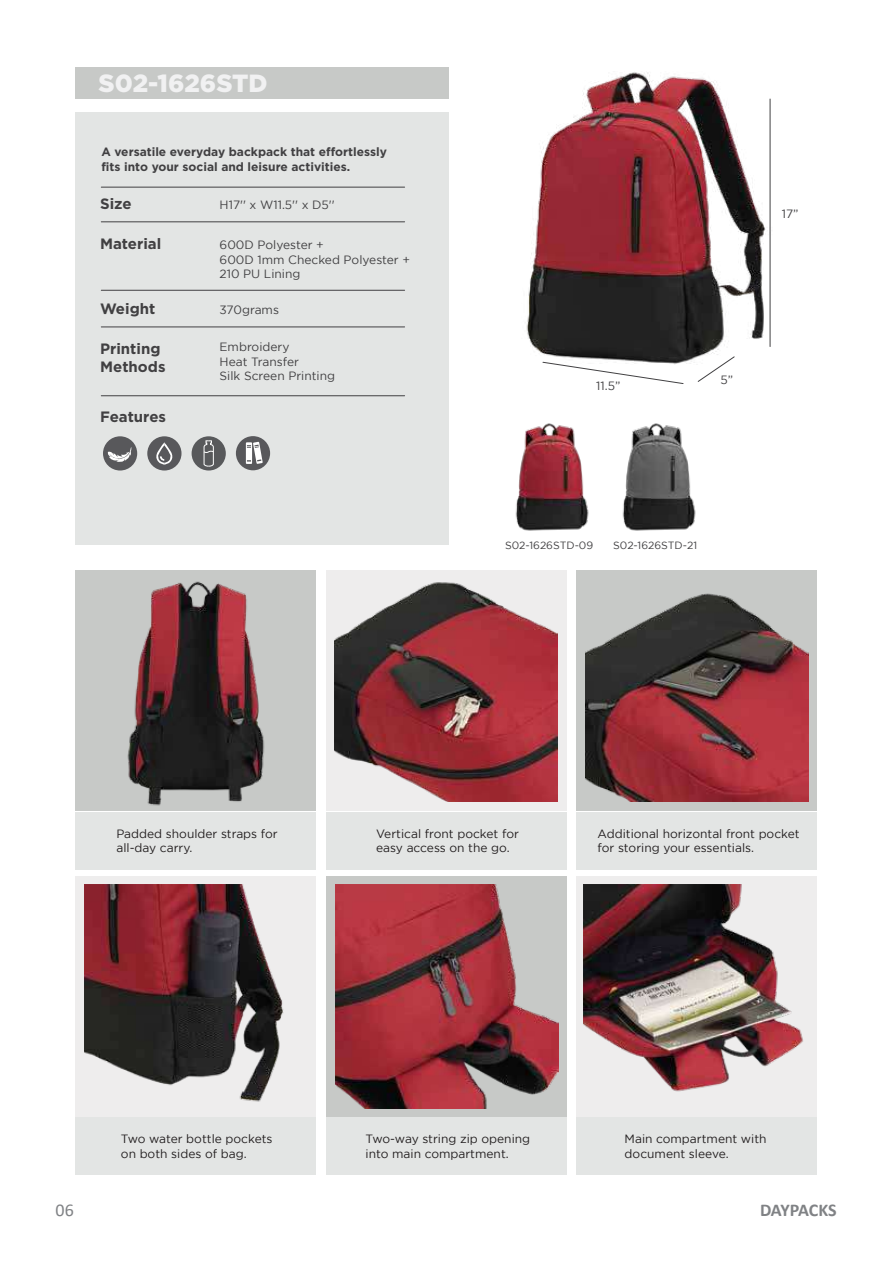
<style>
.page{position:relative;width:893px;height:1263px;background:#fff}
.page>*{position:absolute;margin:0;border:0;box-sizing:border-box;transform-origin:0 0}
.t1{font:900 24.9px "Gotham";color:#f1f1f2}
.t2{font:700 18px "Calibri";letter-spacing:-.01em;color:#808285}
.t3{font:18px "Calibri";color:#808285}
.t4{font:700 15px/18px "Gotham";color:#414042}
.t5{font:12px/14.4px "Gotham";color:#231f20}
.t6{font:12px/14.4px "Gotham";color:#414042}
.t7{font:700 12px/14.4px "Gotham";color:#414042}
.t8{font:10.5px "Gotham";color:#414042}
</style>
<div class="page">
<img style="left:526px;top:72px;width:245px;height:292px">
<svg style="left:542px;top:361px;width:142px;height:23px"></svg>
<svg style="left:697px;top:356px;width:38px;height:26px"></svg>
<hr style="left:770px;top:99px;width:1px;height:248px;background:#414042">
<div style="left:326px;top:570px;width:241px;height:241px;background:#eeeded"></div>
<div style="left:576px;top:570px;width:241px;height:241px;background:#c7c9c7"></div>
<div style="left:75px;top:812px;width:241px;height:57px;background:#e3e5e4"></div>
<div style="left:326px;top:812px;width:241px;height:57px;background:#e3e5e4"></div>
<div style="left:576px;top:812px;width:241px;height:57px;background:#e3e5e4"></div>
<div style="left:75px;top:876px;width:241px;height:241px;background:#eeeded"></div>
<div style="left:326px;top:876px;width:241px;height:241px;background:#c7c9c7"></div>
<div style="left:576px;top:876px;width:241px;height:241px;background:#eeeded"></div>
<div style="left:75px;top:1118px;width:241px;height:57px;background:#e3e5e4"></div>
<div style="left:326px;top:1118px;width:241px;height:57px;background:#e3e5e4"></div>
<div style="left:576px;top:1118px;width:241px;height:57px;background:#e3e5e4"></div>
<div style="left:75px;top:67px;width:374px;height:32px;background:#c7c9c7"></div>
<div style="left:75px;top:113px;width:374px;height:432px;background:#e3e5e4"></div>
<hr style="left:101px;top:187px;width:304px;height:1px;background:#414042">
<hr style="left:101px;top:221px;width:304px;height:1px;background:#414042">
<hr style="left:101px;top:290px;width:304px;height:1px;background:#414042">
<hr style="left:101px;top:327px;width:304px;height:1px;background:#414042">
<hr style="left:101px;top:395px;width:304px;height:1px;background:#414042">
<div style="left:192px;top:436px;width:34px;height:34px;background:#58595b;border-radius:50%"></div>
<svg style="left:203px;top:440px;width:11px;height:27px"></svg>
<div style="left:103px;top:436px;width:34px;height:34px;background:#58585b;border-radius:50%"></div>
<svg style="left:108px;top:447px;width:24px;height:15px"></svg>
<div style="left:147px;top:436px;width:34px;height:34px;background:#58585b;border-radius:50%"></div>
<svg style="left:156px;top:442px;width:17px;height:22px"></svg>
<div style="left:236px;top:436px;width:34px;height:34px;background:#58585b;border-radius:50%"></div>
<svg style="left:246px;top:442px;width:17px;height:22px"></svg>
<img style="left:515px;top:423px;width:74px;height:108px">
<img style="left:75px;top:570px;width:239px;height:241px">
<img style="left:335px;top:582px;width:223px;height:220px">
<img style="left:585px;top:593px;width:224px;height:209px">
<img style="left:84px;top:885px;width:200px;height:217px">
<img style="left:335px;top:885px;width:223px;height:223px">
<img style="left:584px;top:885px;width:219px;height:207px">
<img style="left:622px;top:423px;width:74px;height:108px">
<h1 class="t1" style="left:99px;top:69px;width:170px">S02-1626STD</h1>
<p class="t7" style="left:101px;top:145px;width:287px">A versatile everyday backpack that effortlessly fits into your social and leisure activities.</p>
<p class="t4" style="left:100px;top:194px;width:33px">Size</p>
<p class="t6" style="left:220px;top:197px;width:117px">H17'' x W11.5'' x D5''</p>
<p class="t4" style="left:100px;top:235px;width:63px">Material</p>
<p class="t6" style="left:220px;top:238px;width:192px">600D Polyester +<br>600D 1mm Checked Polyester +<br>210 PU Lining</p>
<p class="t4" style="left:100px;top:299px;width:57px">Weight</p>
<p class="t6" style="left:220px;top:302px;width:61px">370grams</p>
<p class="t4" style="left:100px;top:339px;width:67px">Printing<br>Methods</p>
<p class="t6" style="left:220px;top:340px;width:117px">Embroidery<br>Heat Transfer<br>Silk Screen Printing</p>
<p class="t4" style="left:100px;top:407px;width:67px">Features</p>
<p class="t6" style="left:782px;top:207px;width:18px">17”</p>
<p class="t6" style="left:596px;top:378px;width:26px">11.5”</p>
<p class="t6" style="left:720px;top:372px;width:14px">5”</p>
<p class="t8" style="left:505px;top:539px;width:90px">S02-1626STD-09</p>
<p class="t8" style="left:613px;top:539px;width:85px">S02-1626STD-21</p>
<p class="t5" style="left:116px;top:826px;width:163px">Padded shoulder straps for all-day carry.</p>
<p class="t5" style="left:376px;top:826px;width:144px">Vertical front pocket for easy access on the go.</p>
<p class="t5" style="left:598px;top:826px;width:204px">Additional horizontal front pocket for storing your essentials.</p>
<p class="t5" style="left:121px;top:1131px;width:153px">Two water bottle pockets on both sides of bag.</p>
<p class="t5" style="left:366px;top:1131px;width:166px">Two-way string zip opening into main compartment.</p>
<p class="t5" style="left:625px;top:1131px;width:144px">Main compartment with document sleeve.</p>
<h2 class="t3" style="left:56px;top:1198px;width:20px">06</h2>
<h2 class="t2" style="left:760px;top:1197px;width:78px">DAYPACKS</h2>
</div>
